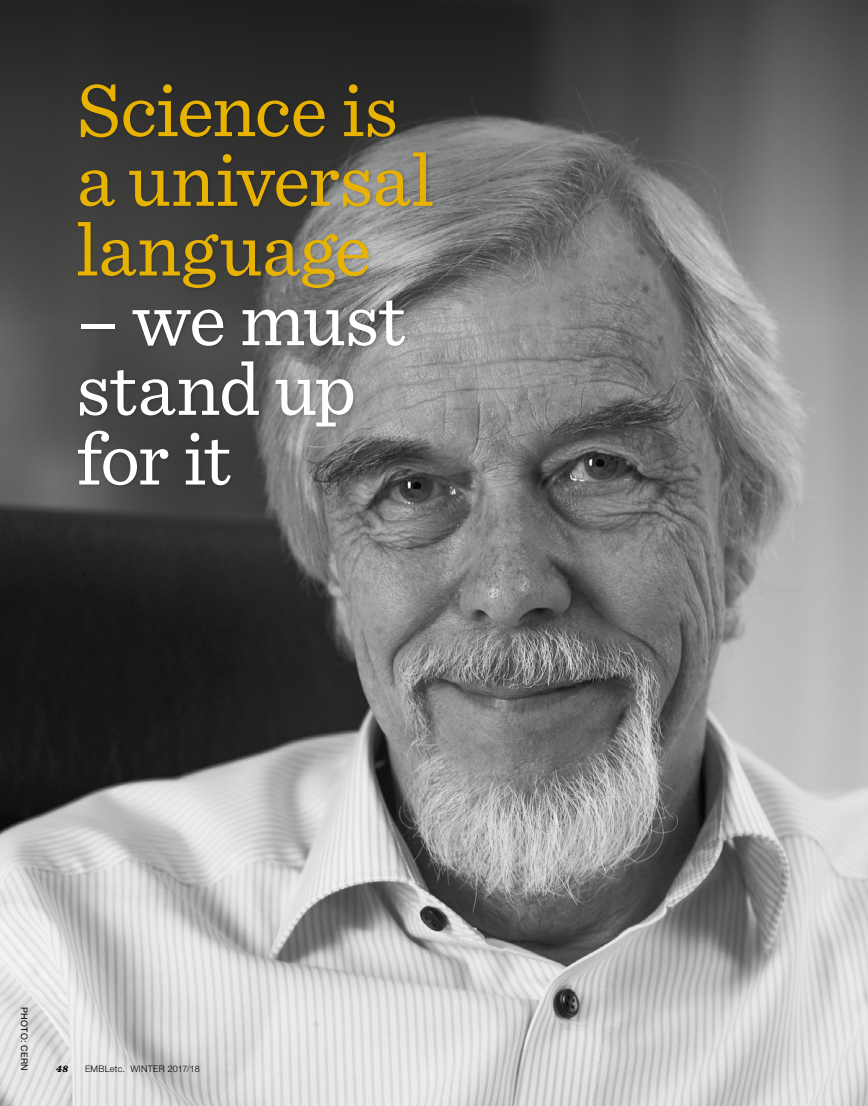
<style>
.page{position:relative;width:868px;height:1106px;background:#fff}
.page>*{position:absolute;margin:0;border:0;box-sizing:border-box;transform-origin:0 0}
.t1{font:77.7px/69.6px "Sentinel";letter-spacing:-.01em;color:#e8b300}
.t2{font:77.7px/69.6px "Sentinel";letter-spacing:-.02em;color:#fff}
.t3{font:italic 900 9.75px "Sentinel";color:#000}
.t4{font:300 9px "Helvetica Neue LT Std";letter-spacing:.03em;color:#000}
.t5{font:9px "Helvetica Neue LT Std";letter-spacing:.03em;color:#000}
</style>
<div class="page">
<img style="left:0;top:323px;width:867px;height:783px">
<svg style="left:0;top:0;width:867px;height:323px;background:#555655"></svg>
<div style="left:76px;top:82px;width:361px;height:407px;background:#000;opacity:.2"></div>
<p class="t1" style="left:77px;top:70px;width:359px">Science is a universal language</p>
<p class="t2" style="left:77px;top:279px;width:331px">– we must stand up for it</p>
<p class="t5" style="left:30px;top:1007px;width:65px;rotate:90deg">PHOTO: CERN</p>
<p class="t3" style="left:56px;top:1060px;width:13px">48</p>
<p class="t4" style="left:85px;top:1063px;width:116px">EMBLetc. WINTER 2017/18</p>
</div>
